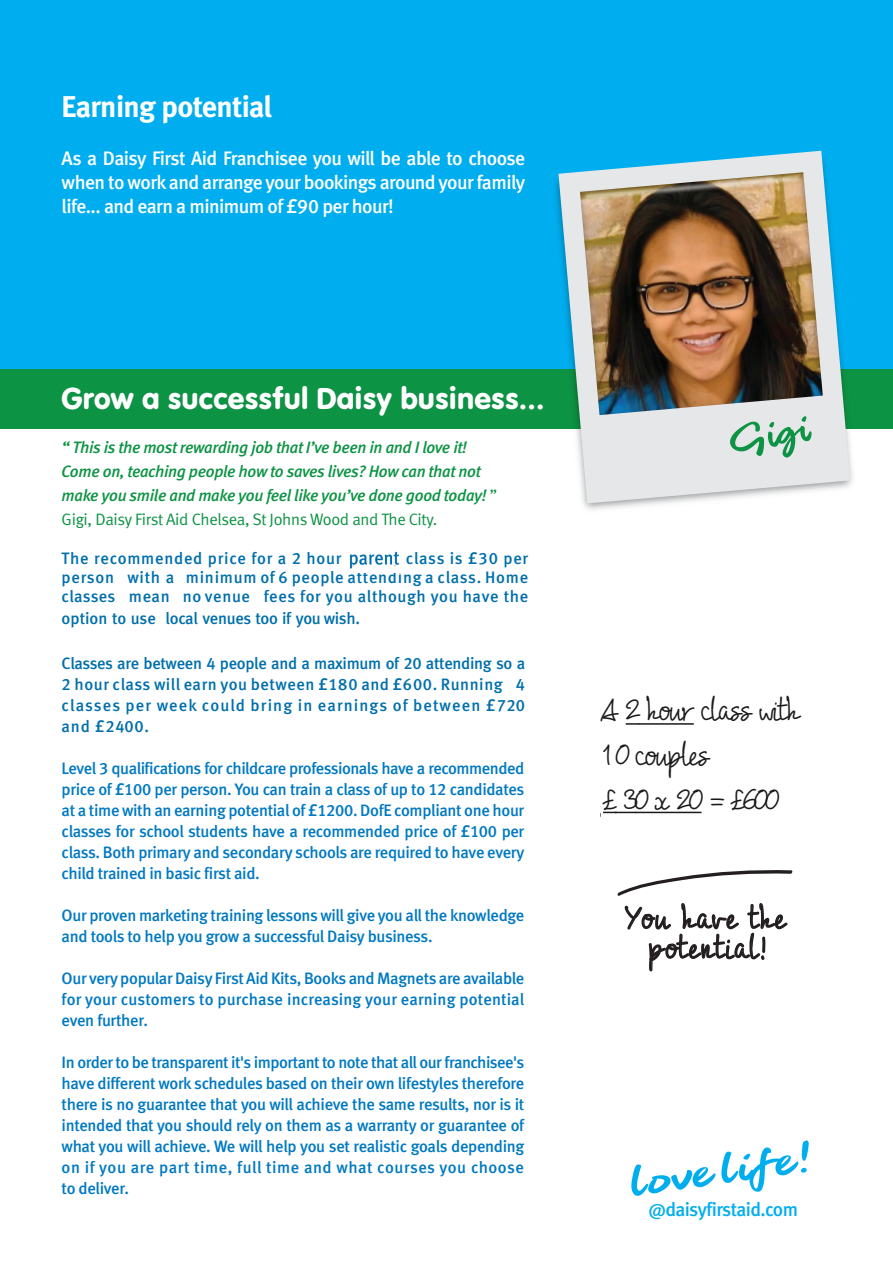
<style>
.page{position:relative;width:893px;height:1263px;background:#fff}
.page>*{position:absolute;margin:0;border:0;box-sizing:border-box;transform-origin:0 0}
.t1{font:31.5px "VAG Rundschrift D";letter-spacing:.005em;color:#fff}
.t2{font:700 30px "Meta Bank";letter-spacing:-.02em;color:#fff}
.t3{font:28.35px/44.8px "PW01 Script";letter-spacing:.005em;color:#1a1a1a}
.t4{font:28.35px/29.7px "PW01 Script";letter-spacing:.1em;color:#231f20;text-align:center}
.t5{font:500 19.5px/24px "Meta Bank";letter-spacing:-.03em;color:#fff;text-align:justify}
.t6{font:500 19.2px "Meta Bank";letter-spacing:-.03em;color:#00aeef}
.t7{font:500 16.5px/21px "Meta Bank";letter-spacing:-.02em;color:#0079c2;text-align:justify}
.t8{font:500 16.5px/21.1px "Meta Bank";letter-spacing:.04em;color:#006fac;text-align:justify}
.t9{font:italic 500 16.5px/24px "Meta Bank";letter-spacing:-.02em;color:#0d9344}
.t10{font:16.5px "Meta Bank Normal";letter-spacing:-.02em;color:#0d9344}
.t11{font:500 16.5px "Meta Bank";letter-spacing:-.02em;color:#006fac}
.s1{font-family:"Meta Bank Normal";font-weight:400;font-style:normal}
</style>
<div class="page">
<div style="left:0;top:0;width:893px;height:422px;background:#00aeef"></div>
<div style="left:0;top:369px;width:893px;height:60px;background:#0d9344"></div>
<svg style="left:631px;top:1140px;width:178px;height:56px"></svg>
<img style="left:561px;top:252px;width:289px;height:251px">
<img style="left:555px;top:150px;width:278px;height:102px">
<svg style="left:617px;top:870px;width:176px;height:102px"></svg>
<svg style="left:730px;top:416px;width:81px;height:42px;background:#abd0bc"></svg>
<svg style="left:600px;top:723px;width:102px;height:94px"></svg>
<hr style="left:636px;top:812px;width:66px;height:1px;background:#1a1a1a">
<img style="left:349px;top:551px;width:51px;height:18px">
<h2 class="t2" style="left:62px;top:88px;width:212px">Earning potential</h2>
<p class="t5" style="left:62px;top:146px;width:465px">As a Daisy First Aid Franchisee you will be able to choose when to work and arrange your bookings around your family life... and earn a minimum of £90 per hour!</p>
<h1 class="t1" style="left:62px;top:380px;width:484px">Grow a successful Daisy business...</h1>
<p class="t9" style="left:62px;top:435px;width:437px">“ This is the most rewarding job that I’ve been in and I love it!<br>Come on, teaching people how to saves lives? How can that not make you smile and make you feel like you’ve done good today! <span class="s1">”</span></p>
<p class="t10" style="left:62px;top:509px;width:377px">Gigi, Daisy First Aid Chelsea, St Johns Wood and The City.</p>
<p class="t8" style="left:62px;top:547px;width:281px">The recommended price for a 2 hour</p>
<p class="t8" style="left:62px;top:548px;width:468px;line-height:19px;text-indent:344px">class is £30 per person with a minimum of 6 people attending a class. Home classes mean no venue fees for you although you have the</p>
<p class="t11" style="left:62px;top:608px;width:300px">option to use local venues too if you wish.</p>
<p class="t8" style="left:62px;top:652px;width:465px">Classes are between 4 people and a maximum of 20 attending so a 2 hour class will earn you between £180 and £600. Running 4 classes per week could bring in earnings of between £720 and £2400.</p>
<p class="t7" style="left:62px;top:757px;width:464px">Level 3 qualifications for childcare professionals have a recommended price of £100 per person. You can train a class of up to 12 candidates at a time with an earning potential of £1200. DofE compliant one hour classes for school students have a recommended price of £100 per class. Both primary and secondary schools are required to have every child trained in basic first aid.</p>
<p class="t7" style="left:62px;top:904px;width:464px">Our proven marketing training lessons will give you all the knowledge and tools to help you grow a successful Daisy business.</p>
<p class="t7" style="left:62px;top:967px;width:464px">Our very popular Daisy First Aid Kits, Books and Magnets are available for your customers to purchase increasing your earning potential even further.</p>
<p class="t7" style="left:62px;top:1051px;width:464px">In order to be transparent it's important to note that all our franchisee's have different work schedules based on their own lifestyles therefore there is no guarantee that you will achieve the same results, nor is it intended that you should rely on them as a warranty or guarantee of what you will achieve. We will help you set realistic goals depending on if you are part time, full time and what courses you choose to deliver.</p>
<h3 class="t3" style="left:603px;top:687px;width:198px">A 2 hour class with<br>1 0 couples<br>£ 30 x 20 = £600</h3>
<h3 class="t4" style="left:628px;top:902px;width:159px">You have the potential!</h3>
<p class="t6" style="left:648px;top:1198px;width:151px">@daisyfirstaid.com</p>
</div>
